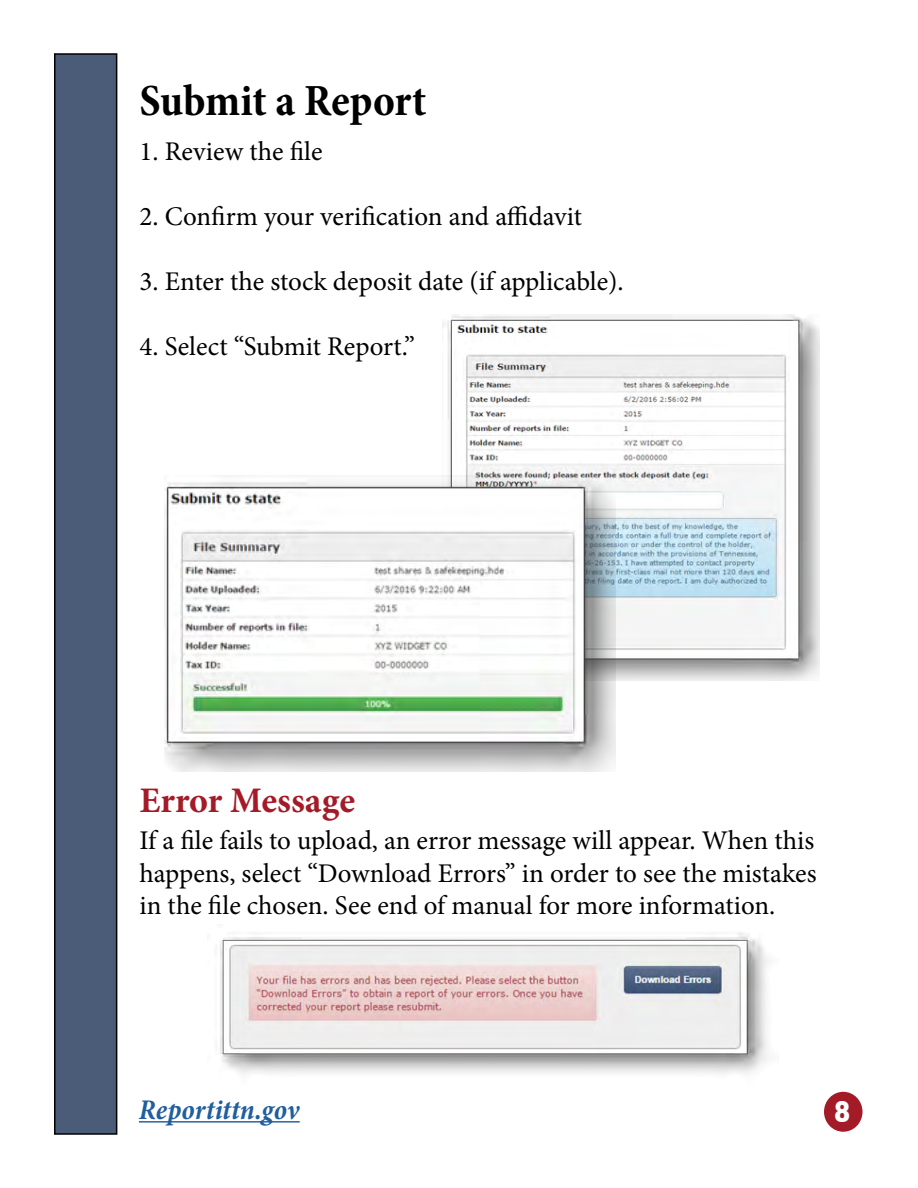
<style>
.page{position:relative;width:918px;height:1188px;background:#fff}
.page>*{position:absolute;margin:0;border:0;box-sizing:border-box;transform-origin:0 0}
.t1{font:700 condensed 45px "Minion Pro";letter-spacing:-.005em;color:#000}
.t2{font:700 36px "Minion Pro";color:#a41b28}
.t3{font:800 30.6px "Rockwell";color:#fff;scale:.77 1}
.t4{font:italic 700 condensed 28.8px "Minion Pro";color:#215e9e}
.t5{font:27px/32.4px "Minion Pro";color:#000;text-align:justify}
</style>
<div class="page">
<hr style="left:139px;top:1121px;width:161px;height:2px;background:#215e9e">
<div style="left:55px;top:54px;width:62px;height:1080px;background:#4b5c79"></div>
<div style="left:54px;top:53px;width:63px;height:1082px;border:2px solid #000"></div>
<img style="left:443px;top:314px;width:377px;height:366px">
<img style="left:164px;top:476px;width:452px;height:296px">
<img style="left:220px;top:932px;width:550px;height:142px">
<div style="left:824px;top:1092px;width:39px;height:40px;background:#a41b28;border-radius:50%"></div>
<h1 class="t1" style="left:140px;top:70px;width:288px">Submit a Report</h1>
<p class="t5" style="left:140px;top:136px;width:185px">1. Review the file</p>
<p class="t5" style="left:140px;top:200px;width:444px">2. Confirm your verification and affidavit</p>
<p class="t5" style="left:140px;top:265px;width:486px">3. Enter the stock deposit date (if applicable).</p>
<p class="t5" style="left:140px;top:330px;width:277px">4. Select “Submit Report.”</p>
<h2 class="t2" style="left:140px;top:775px;width:217px">Error Message</h2>
<p class="t5" style="left:140px;top:824px;width:679px">If a file fails to upload, an error message will appear. When this happens, select “Download Errors” in order to see the mistakes in the file chosen. See end of manual for more information.</p>
<p class="t4" style="left:139px;top:1090px;width:162px">Reportittn.gov</p>
<p class="t3" style="left:834px;top:1094px;width:23px">8</p>
</div>
